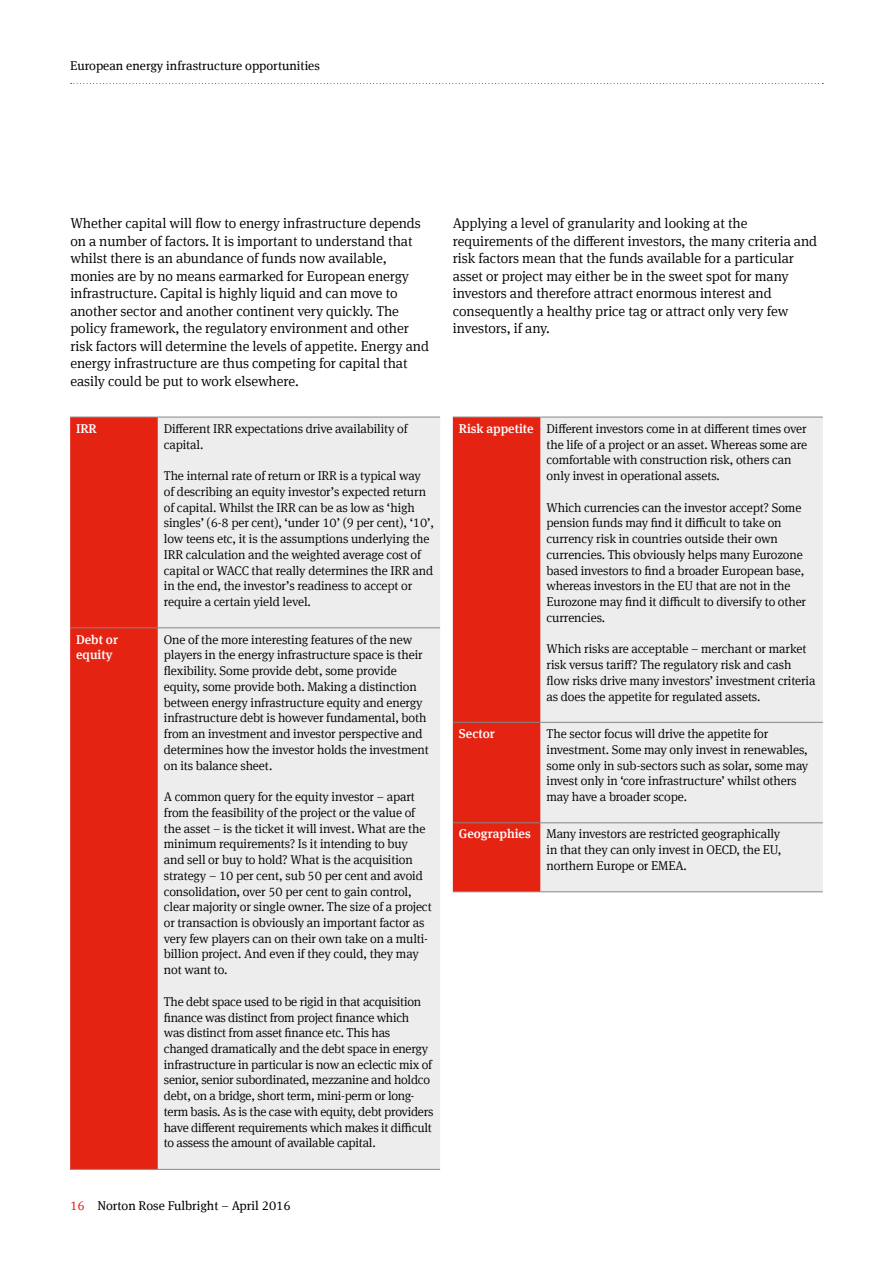
<style>
.page{position:relative;width:893px;height:1263px;background:#fff}
.page>*{position:absolute;margin:0;border:0;box-sizing:border-box;transform-origin:0 0}
.t1{font:300 14.25px/17.5px "Meta Serif Offc Pro";letter-spacing:-.005em;color:#000}
.t2{font:300 12.75px/15.8px "Meta Serif Offc Pro";letter-spacing:-.01em;color:#000}
.t3{font:12.75px "Meta Serif Offc Pro";color:#000}
.t4{font:500 12.75px/15.8px "Meta Serif Offc Pro";color:#fff}
.s1{font-weight:500;color:#fff}
.s2{color:#e42313}
</style>
<div class="page">
<svg style="left:71px;top:83px;width:752px;height:1px"></svg>
<svg style="left:70px;top:418px;width:88px;height:751px;fill:#e42313"></svg>
<div style="left:158px;top:418px;width:282px;height:751px;background:#ededed"></div>
<hr style="left:70px;top:417px;width:88px;height:1px;background:#878787">
<hr style="left:158px;top:417px;width:282px;height:1px;background:#878787">
<hr style="left:70px;top:627px;width:88px;height:1px;background:#878787">
<hr style="left:158px;top:627px;width:282px;height:1px;background:#878787">
<hr style="left:70px;top:1169px;width:88px;height:1px;background:#878787">
<hr style="left:158px;top:1169px;width:282px;height:1px;background:#878787">
<div style="left:453px;top:418px;width:88px;height:473px;background:#e42313"></div>
<div style="left:541px;top:418px;width:282px;height:473px;background:#ededed"></div>
<hr style="left:453px;top:417px;width:88px;height:1px;background:#878787">
<hr style="left:541px;top:417px;width:282px;height:1px;background:#878787">
<hr style="left:453px;top:722px;width:88px;height:1px;background:#878787">
<hr style="left:541px;top:722px;width:282px;height:1px;background:#878787">
<hr style="left:453px;top:822px;width:88px;height:1px;background:#878787">
<hr style="left:541px;top:822px;width:282px;height:1px;background:#878787">
<hr style="left:453px;top:891px;width:88px;height:1px;background:#878787">
<hr style="left:541px;top:891px;width:282px;height:1px;background:#878787">
<p class="t3" style="left:70px;top:56px;width:251px">European energy infrastructure opportunities</p>
<p class="t1" style="left:70px;top:214px;width:360px">Whether capital will flow to energy infrastructure depends on a number of factors. It is important to understand that whilst there is an abundance of funds now available, monies are by no means earmarked for European energy infrastructure. Capital is highly liquid and can move to another sector and another continent very quickly. The policy framework, the regulatory environment and other risk factors will determine the levels of appetite. Energy and energy infrastructure are thus competing for capital that easily could be put to work elsewhere.</p>
<p class="t1" style="left:453px;top:214px;width:366px">Applying a level of granularity and looking at the requirements of the different investors, the many criteria and risk factors mean that the funds available for a particular asset or project may either be in the sweet spot for many investors and therefore attract enormous interest and consequently a healthy price tag or attract only very few investors, if any.</p>
<p class="t4" style="left:76px;top:420px;width:22px">IRR</p>
<p class="t2" style="left:164px;top:420px;width:245px">Different IRR expectations drive availability of capital.</p>
<p class="t2" style="left:164px;top:467px;width:272px">The internal rate of return or IRR is a typical way of describing an equity investor’s expected return of capital. Whilst the IRR can be as low as ‘high singles’ (6-8 per cent), ‘under 10’ (9 per cent), ‘10’, low teens etc, it is the assumptions underlying the IRR calculation and the weighted average cost of capital or WACC that really determines the IRR and in the end, the investor’s readiness to accept or require a certain yield level.</p>
<p class="t4" style="left:76px;top:630px;width:43px">Debt or equity</p>
<p class="t2" style="left:164px;top:631px;width:266px">One of the more interesting features of the new players in the energy infrastructure space is their flexibility. Some provide debt, some provide equity, some provide both. Making a distinction between energy infrastructure equity and energy infrastructure debt is however fundamental, both from an investment and investor perspective and determines how the investor holds the investment on its balance sheet.</p>
<p class="t2" style="left:164px;top:788px;width:269px">A common query for the equity investor – apart from the feasibility of the project or the value of the asset – is the ticket it will invest. What are the minimum requirements? Is it intending to buy and sell or buy to hold? What is the acquisition strategy – 10 per cent, sub 50 per cent and avoid consolidation, over 50 per cent to gain control, clear majority or single owner. The size of a project or transaction is obviously an important factor as very few players can on their own take on a multi&shy;billion project. And even if they could, they may not want to.</p>
<p class="t2" style="left:164px;top:993px;width:271px">The debt space used to be rigid in that acquisition finance was distinct from project finance which<br>was distinct from asset finance etc. This has changed dramatically and the debt space in energy infrastructure in particular is now an eclectic mix of senior, senior subordinated, mezzanine and holdco debt, on a bridge, short term, mini-perm or long&shy;term basis. As is the case with equity, debt providers have different requirements which makes it difficult to assess the amount of available capital.</p>
<p class="t2" style="left:547px;top:420px;width:262px;text-indent:-88px"><span class="s1">Risk appetite</span> Different investors come in at different times over the life of a project or an asset. Whereas some are comfortable with construction risk, others can only invest in operational assets.</p>
<p class="t2" style="left:547px;top:499px;width:261px">Which currencies can the investor accept? Some pension funds may find it difficult to take on currency risk in countries outside their own currencies. This obviously helps many Eurozone based investors to find a broader European base, whereas investors in the EU that are not in the Eurozone may find it difficult to diversify to other currencies.</p>
<p class="t2" style="left:547px;top:640px;width:270px">Which risks are acceptable – merchant or market risk versus tariff? The regulatory risk and cash flow risks drive many investors’ investment criteria as does the appetite for regulated assets.</p>
<p class="t4" style="left:459px;top:725px;width:37px">Sector</p>
<p class="t2" style="left:547px;top:725px;width:263px">The sector focus will drive the appetite for investment. Some may only invest in renewables, some only in sub-sectors such as solar, some may invest only in ‘core infrastructure’ whilst others may have a broader scope.</p>
<p class="t2" style="left:547px;top:825px;width:236px;text-align:justify;text-indent:-88px"><span class="s1">Geographies</span> Many investors are restricted geographically in that they can only invest in OECD, the EU, northern Europe or EMEA.</p>
<p class="t3" style="left:70px;top:1197px;width:222px"><span class="s2">16</span> Norton Rose Fulbright – April 2016</p>
</div>
